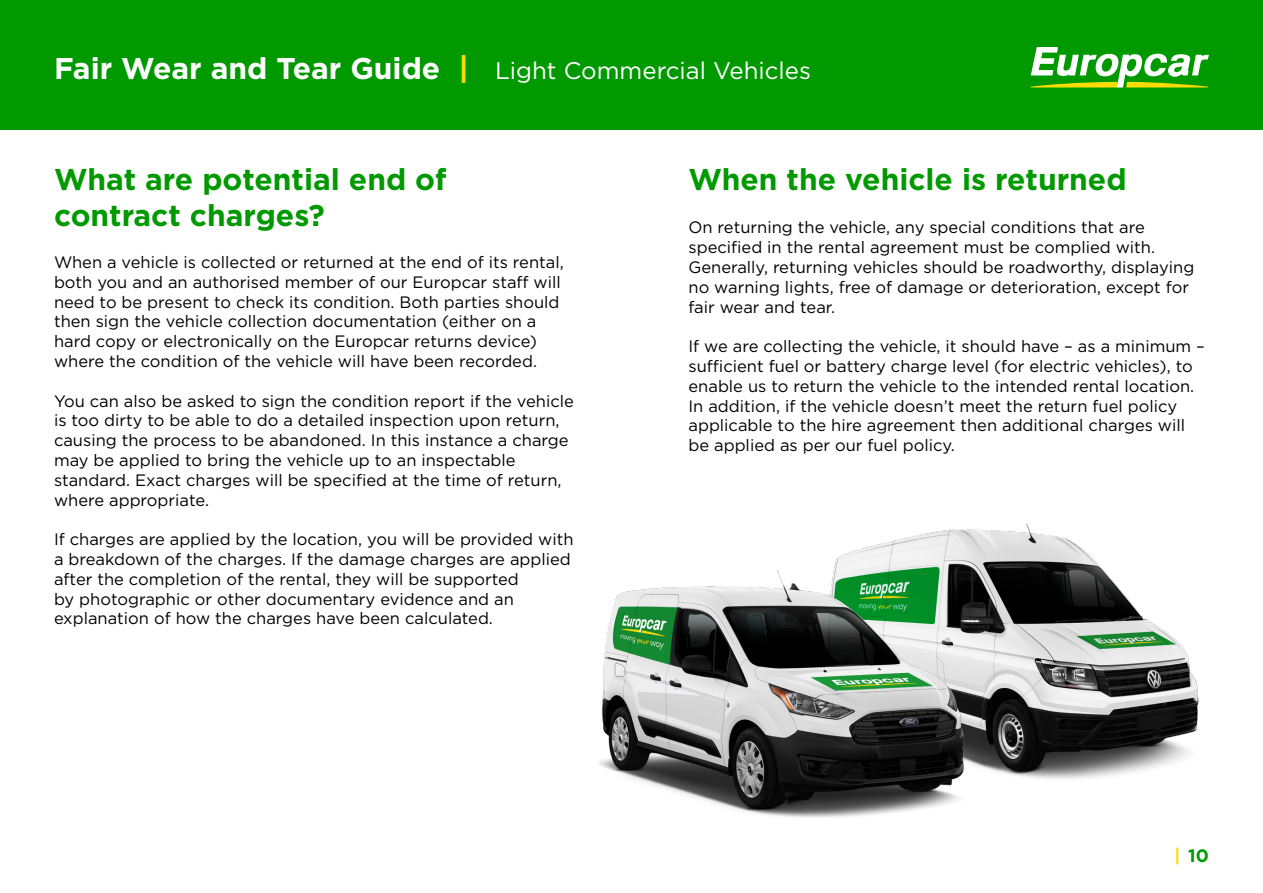
<style>
.page{position:relative;width:1263px;height:893px;background:#fff}
.page>*{position:absolute;margin:0;border:0;box-sizing:border-box;transform-origin:0 0}
.t1{font:700 30px/36px "Gotham";color:#090}
.t2{font:24px "Gotham";color:#fff}
.t3{font:700 18px "Gotham";color:#090}
.t4{font:16.5px/19.8px "Gotham";color:#000}
.s1{font-weight:700;font-size:30px}
.s2{font-weight:700;font-size:30px;color:#ffdc00}
.s3{color:#ffdc00}
</style>
<div class="page">
<div style="left:0;top:0;width:1263px;height:129px;background:#090"></div>
<svg style="left:1031px;top:47px;width:178px;height:41px"></svg>
<img style="left:851px;top:523px;width:348px;height:256px">
<img style="left:598px;top:552px;width:398px;height:266px">
<h2 class="t2" style="left:54px;top:55px;width:759px"><span class="s1">Fair Wear and Tear Guide</span> <span class="s2">|</span> Light Commercial Vehicles</h2>
<h1 class="t1" style="left:54px;top:161px;width:394px">What are potential end of contract charges?</h1>
<h1 class="t1" style="left:688px;top:161px;width:440px">When the vehicle is returned</h1>
<p class="t4" style="left:54px;top:252px;width:511px">When a vehicle is collected or returned at the end of its rental, both you and an authorised member of our Europcar staff will need to be present to check its condition. Both parties should then sign the vehicle collection documentation (either on a hard copy or electronically on the Europcar returns device) where the condition of the vehicle will have been recorded.</p>
<p class="t4" style="left:54px;top:391px;width:521px">You can also be asked to sign the condition report if the vehicle is too dirty to be able to do a detailed inspection upon return, causing the process to be abandoned. In this instance a charge may be applied to bring the vehicle up to an inspectable standard. Exact charges will be specified at the time of return, where appropriate.</p>
<p class="t4" style="left:54px;top:529px;width:521px">If charges are applied by the location, you will be provided with a breakdown of the charges. If the damage charges are applied after the completion of the rental, they will be supported<br>by photographic or other documentary evidence and an explanation of how the charges have been calculated.</p>
<p class="t4" style="left:688px;top:217px;width:507px">On returning the vehicle, any special conditions that are specified in the rental agreement must be complied with.<br>Generally, returning vehicles should be roadworthy, displaying no warning lights, free of damage or deterioration, except for fair wear and tear.</p>
<p class="t4" style="left:688px;top:336px;width:518px">If we are collecting the vehicle, it should have – as a minimum – sufficient fuel or battery charge level (for electric vehicles), to enable us to return the vehicle to the intended rental location.<br>In addition, if the vehicle doesn’t meet the return fuel policy applicable to the hire agreement then additional charges will be applied as per our fuel policy.</p>
<p class="t3" style="left:1174px;top:843px;width:36px"><span class="s3">|</span> 10</p>
</div>
